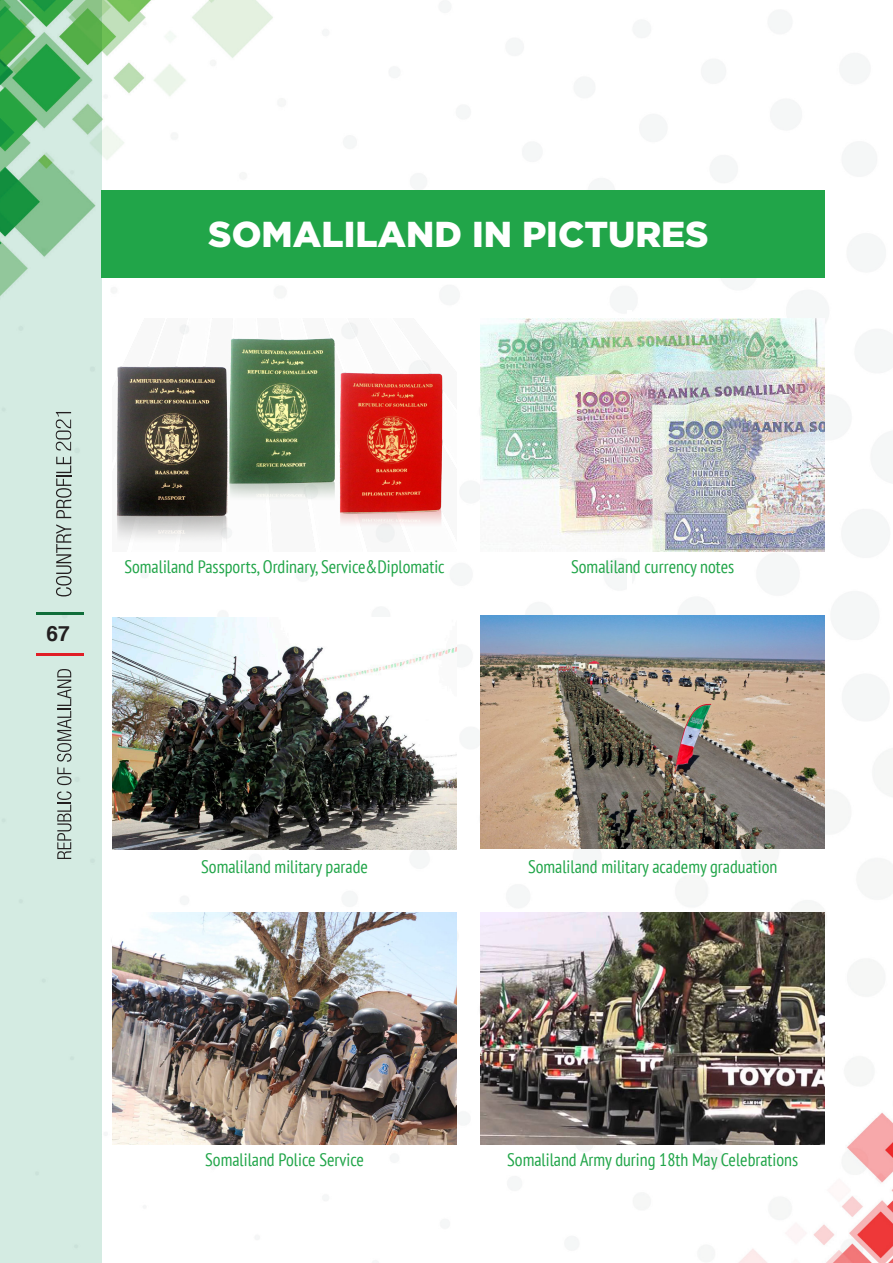
<style>
.page{position:relative;width:893px;height:1263px;background:#fff}
.page>*{position:absolute;margin:0;border:0;box-sizing:border-box;transform-origin:0 0}
.t1{font:900 36px "Gotham";color:#fff}
.t2{font:700 21px "Helvetica";color:#231f20}
.t3{font:condensed 18px "PT Sans";color:#21a549}
</style>
<div class="page">
<img style="left:0;top:0;width:632px;height:308px">
<img style="left:632px;top:11px;width:261px;height:1252px">
<img style="left:0;top:308px;width:627px;height:648px">
<div style="left:101px;top:190px;width:724px;height:88px;background:#21a549"></div>
<img style="left:112px;top:319px;width:345px;height:232px">
<img style="left:112px;top:617px;width:345px;height:232px">
<img style="left:112px;top:913px;width:345px;height:232px">
<img style="left:480px;top:319px;width:345px;height:232px">
<img style="left:480px;top:616px;width:345px;height:232px">
<img style="left:480px;top:913px;width:345px;height:232px">
<p class="t1" style="left:208px;top:214px;width:502px">SOMALILAND IN PICTURES</p>
<p class="t2" style="left:47px;top:621px;width:25px">67</p>
<p class="t3" style="left:124px;top:555px;width:322px">Somaliland Passports, Ordinary, Service&amp;Diplomatic</p>
<p class="t3" style="left:571px;top:555px;width:165px">Somaliland currency notes</p>
<p class="t3" style="left:201px;top:855px;width:168px">Somaliland military parade</p>
<p class="t3" style="left:528px;top:855px;width:251px">Somaliland military academy graduation</p>
<p class="t3" style="left:205px;top:1148px;width:160px">Somaliland Police Service</p>
<p class="t3" style="left:507px;top:1148px;width:293px">Somaliland Army during 18th May Celebrations</p>
</div>
